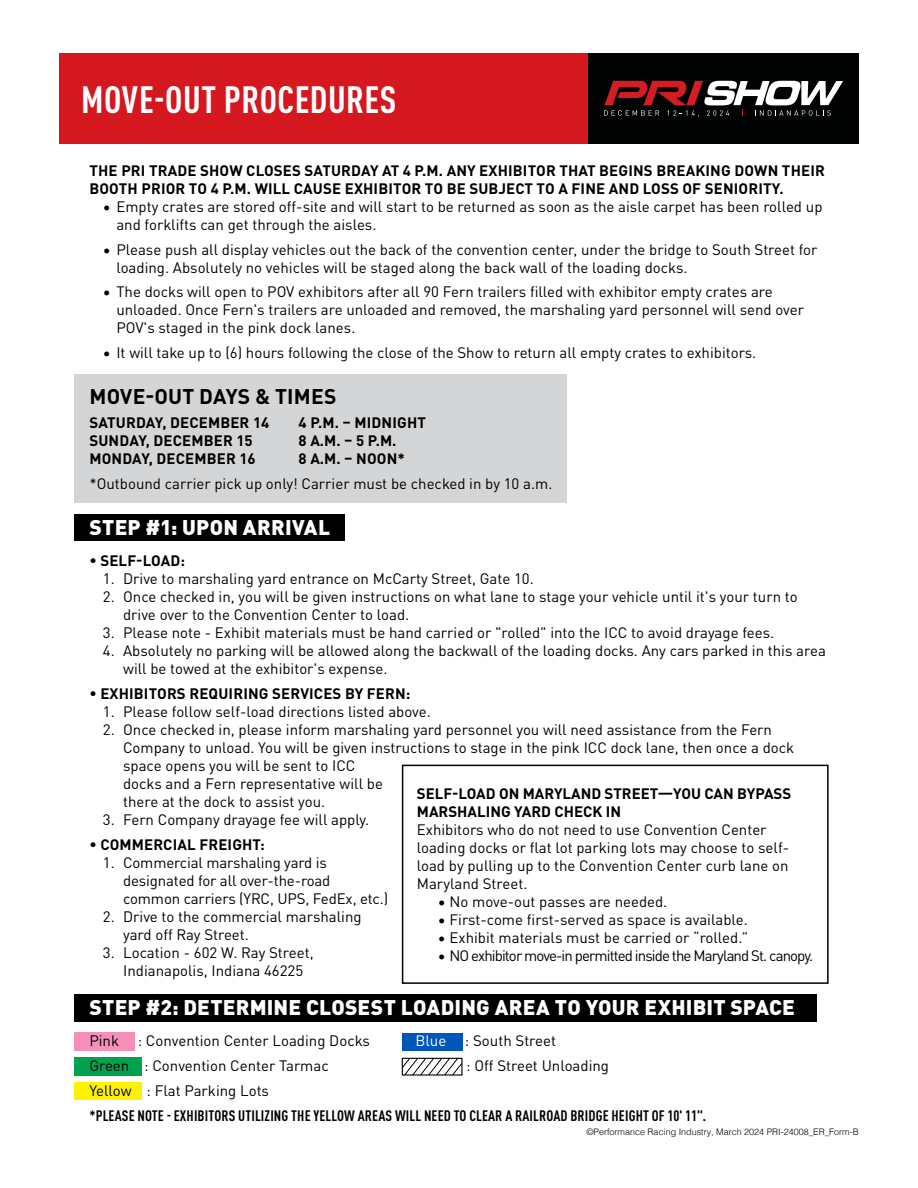
<style>
.page{position:relative;width:918px;height:1188px;background:#fff}
.page>*{position:absolute;margin:0;border:0;box-sizing:border-box;transform-origin:0 0}
.t1{font:700 condensed 37.5px "DINOT";letter-spacing:.01em;color:#fff}
.t2{font:900 21px "DINOT";letter-spacing:.01em;color:#fff}
.t3{font:700 21px "DINOT";letter-spacing:.01em;color:#000}
.t4{font:15px/18px "DINOT";color:#000}
.t5{font:700 15px/18px "DINOT";letter-spacing:.01em;color:#000}
.t6{font:700 condensed 15px "DINOT";letter-spacing:.01em;color:#000}
.t7{font:15px "DINOT";letter-spacing:-.06em;color:#000}
.t8{font:300 9px "Helvetica";color:#000}
.s1{color:#fff}
</style>
<div class="page">
<div style="left:59px;top:53px;width:611px;height:91px;background:#d5181f"></div>
<div style="left:589px;top:53px;width:270px;height:91px;background:#010202"></div>
<svg style="left:604px;top:81px;width:239px;height:36px"></svg>
<div style="left:74px;top:514px;width:270px;height:27px;background:#000"></div>
<div style="left:74px;top:994px;width:743px;height:27px;background:#000"></div>
<div style="left:74px;top:374px;width:493px;height:128px;background:#d3d5d7"></div>
<div style="left:74px;top:1082px;width:68px;height:18px;background:#fff200"></div>
<div style="left:74px;top:1057px;width:68px;height:19px;background:#00a24d"></div>
<div style="left:74px;top:1032px;width:61px;height:19px;background:#f490ba"></div>
<div style="left:402px;top:765px;width:427px;height:219px;border:2px solid #010202"></div>
<div style="left:402px;top:1033px;width:61px;height:18px;background:#0055b8"></div>
<svg style="left:401px;top:1057px;width:62px;height:19px"></svg>
<h1 class="t1" style="left:81px;top:72px;width:317px">MOVE-OUT PROCEDURES</h1>
<p class="t5" style="left:89px;top:160px;width:737px">THE PRI TRADE SHOW CLOSES SATURDAY AT 4 P.M. ANY EXHIBITOR THAT BEGINS BREAKING DOWN THEIR<br>BOOTH PRIOR TO 4 P.M. WILL CAUSE EXHIBITOR TO BE SUBJECT TO A FINE AND LOSS OF SENIORITY.</p>
<p class="t4" style="left:116px;top:196px;width:708px;text-indent:-14px">• Empty crates are stored off-site and will start to be returned as soon as the aisle carpet has been rolled up and forklifts can get through the aisles.</p>
<p class="t4" style="left:116px;top:239px;width:703px;text-indent:-14px">• Please push all display vehicles out the back of the convention center, under the bridge to South Street for loading. Absolutely no vehicles will be staged along the back wall of the loading docks.</p>
<p class="t4" style="left:116px;top:282px;width:689px;text-indent:-14px">• The docks will open to POV exhibitors after all 90 Fern trailers filled with exhibitor empty crates are unloaded. Once Fern's trailers are unloaded and removed, the marshaling yard personnel will send over<br>POV's staged in the pink dock lanes.</p>
<p class="t4" style="left:103px;top:342px;width:655px">• It will take up to (6) hours following the close of the Show to return all empty crates to exhibitors.</p>
<h2 class="t3" style="left:90px;top:380px;width:249px">MOVE-OUT DAYS &amp; TIMES</h2>
<p class="t5" style="left:89px;top:412px;width:181px">SATURDAY, DECEMBER 14</p>
<p class="t5" style="left:299px;top:412px;width:129px">4 P.M. – MIDNIGHT</p>
<p class="t5" style="left:89px;top:430px;width:165px">SUNDAY, DECEMBER 15</p>
<p class="t5" style="left:299px;top:430px;width:99px">8 A.M. – 5 P.M.</p>
<p class="t5" style="left:89px;top:448px;width:168px">MONDAY, DECEMBER 16</p>
<p class="t5" style="left:299px;top:448px;width:108px">8 A.M. – NOON*</p>
<p class="t4" style="left:89px;top:473px;width:464px">*Outbound carrier pick up only! Carrier must be checked in by 10 a.m.</p>
<h2 class="t2" style="left:90px;top:510px;width:242px">STEP #1: UPON ARRIVAL</h2>
<p class="t5" style="left:89px;top:550px;width:97px">• SELF-LOAD:</p>
<p class="t4" style="left:103px;top:569px;width:432px">1. Drive to marshaling yard entrance on McCarty Street, Gate 10.</p>
<p class="t4" style="left:123px;top:587px;width:676px;text-indent:-20px">2. Once checked in, you will be given instructions on what lane to stage your vehicle until it's your turn to drive over to the Convention Center to load.</p>
<p class="t4" style="left:103px;top:623px;width:673px">3. Please note - Exhibit materials must be hand carried or "rolled" into the ICC to avoid drayage fees.</p>
<p class="t4" style="left:123px;top:641px;width:704px;text-indent:-20px">4. Absolutely no parking will be allowed along the backwall of the loading docks. Any cars parked in this area will be towed at the exhibitor's expense.</p>
<p class="t5" style="left:89px;top:683px;width:323px">• EXHIBITORS REQUIRING SERVICES BY FERN:</p>
<p class="t4" style="left:103px;top:701px;width:329px">1. Please follow self-load directions listed above.</p>
<p class="t4" style="left:123px;top:719px;width:673px;text-indent:-20px">2. Once checked in, please inform marshaling yard personnel you will need assistance from the Fern Company to unload. You will be given instructions to stage in the pink ICC dock lane, then once a dock space opens you will be sent to ICC<br>docks and a Fern representative will be<br>there at the dock to assist you.</p>
<p class="t4" style="left:103px;top:809px;width:268px">3. Fern Company drayage fee will apply.</p>
<p class="t5" style="left:89px;top:834px;width:177px">• COMMERCIAL FREIGHT:</p>
<p class="t4" style="left:123px;top:852px;width:267px;text-indent:-20px">1. Commercial marshaling yard is designated for all over-the-road common carriers (YRC, UPS, FedEx, etc.)</p>
<p class="t4" style="left:123px;top:906px;width:240px;text-indent:-20px">2. Drive to the commercial marshaling yard off Ray Street.</p>
<p class="t4" style="left:123px;top:942px;width:192px;text-indent:-20px">3. Location - 602 W. Ray Street,<br>Indianapolis, Indiana 46225</p>
<h2 class="t2" style="left:90px;top:990px;width:707px">STEP #2: DETERMINE CLOSEST LOADING AREA TO YOUR EXHIBIT SPACE</h2>
<p class="t4" style="left:89px;top:1027px;width:282px;line-height:24.8px">Pink : Convention Center Loading Docks<br>Green : Convention Center Tarmac<br>Yellow : Flat Parking Lots</p>
<p class="t6" style="left:89px;top:1104px;width:618px">*PLEASE NOTE - EXHIBITORS UTILIZING THE YELLOW AREAS WILL NEED TO CLEAR A RAILROAD BRIDGE HEIGHT OF 10' 11".</p>
<p class="t5" style="left:417px;top:783px;width:376px">SELF-LOAD ON MARYLAND STREET—YOU CAN BYPASS<br>MARSHALING YARD CHECK IN</p>
<p class="t4" style="left:417px;top:819px;width:374px">Exhibitors who do not need to use Convention Center loading docks or flat lot parking lots may choose to self&shy;load by pulling up to the Convention Center curb lane on Maryland Street.</p>
<p class="t4" style="left:438px;top:891px;width:231px">• No move-out passes are needed.</p>
<p class="t4" style="left:438px;top:909px;width:312px">• First-come first-served as space is available.</p>
<p class="t4" style="left:438px;top:927px;width:312px">• Exhibit materials must be carried or “rolled.”</p>
<p class="t7" style="left:438px;top:944px;width:377px">• NO exhibitor move-in permitted inside the Maryland St. canopy.</p>
<p class="t4" style="left:466px;top:1027px;width:144px;line-height:24.8px;text-indent:-51px"><span class="s1">Blue</span> : South Street<br>: Off Street Unloading</p>
<p class="t8" style="left:586px;top:1124px;width:274px">©Performance Racing Industry, March 2024 PRI-24008_ER_Form-B</p>
</div>
